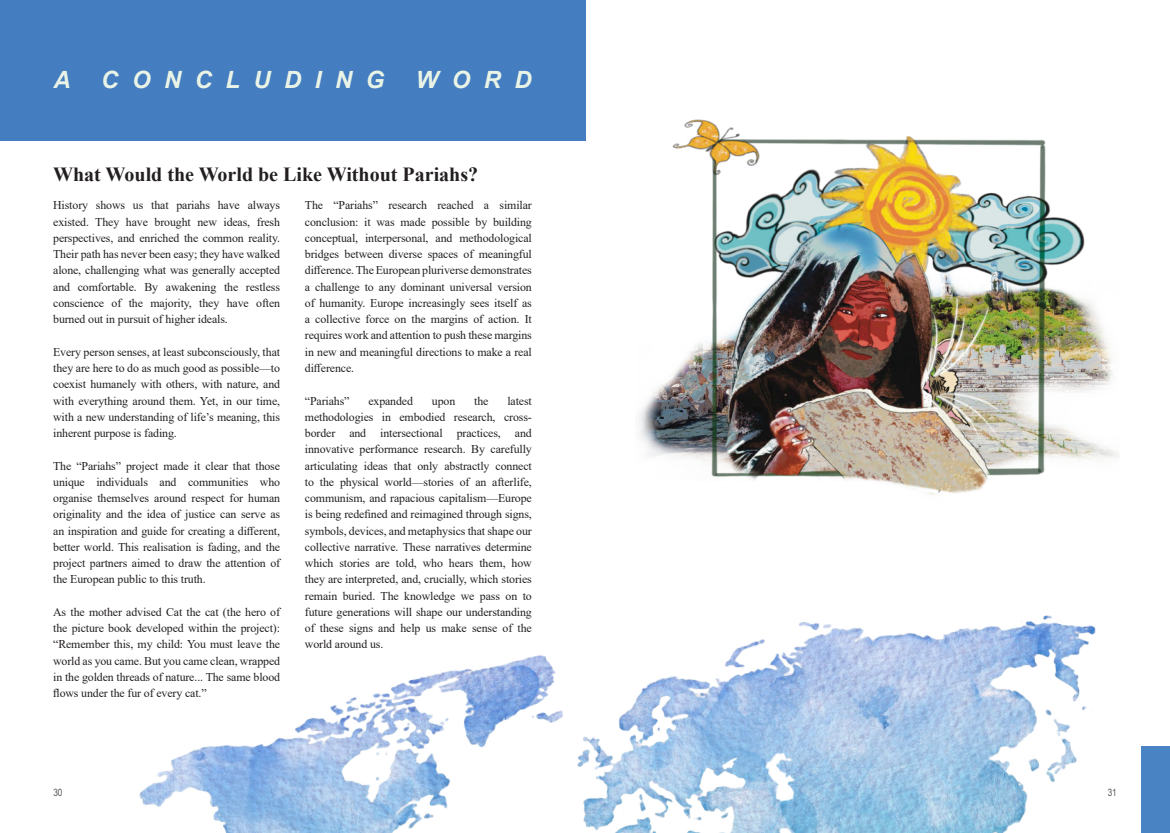
<style>
.page{position:relative;width:1170px;height:833px;background:#fff}
.page>*{position:absolute;margin:0;border:0;box-sizing:border-box;transform-origin:0 0}
.t1{font:italic 700 23.75px "Arial";letter-spacing:.57em;color:#eaf4e6}
.t2{font:700 20px "Times New Roman";color:#231f20}
.t3{font:11.88px/16.2px "Times New Roman";letter-spacing:-.01em;color:#231f20;text-align:justify}
.t4{font:10px "Arial Narrow";color:#57585a}
</style>
<div class="page">
<img style="left:639px;top:119px;width:480px;height:376px">
<img style="left:139px;top:615px;width:957px;height:218px">
<div style="left:1141px;top:746px;width:28px;height:87px;background:#4983c4"></div>
<div style="left:0;top:0;width:585px;height:140px;background:#447dc0"></div>
<h1 class="t1" style="left:53px;top:66px;width:19px">A</h1>
<h1 class="t1" style="left:101px;top:66px;width:284px">CONCLUDING</h1>
<h1 class="t1" style="left:416px;top:66px;width:117px">WORD</h1>
<h2 class="t2" style="left:53px;top:167px;width:426px">What Would the World be Like Without Pariahs?</h2>
<p class="t3" style="left:305px;top:198px;width:228px">The “Pariahs” research reached a similar conclusion: it was made possible by building conceptual, interpersonal, and methodological bridges between diverse spaces of meaningful difference. The European pluriverse demonstrates a challenge to any dominant universal version of humanity. Europe increasingly sees itself as a collective force on the margins of action. It requires work and attention to push these margins in new and meaningful directions to make a real difference.</p>
<p class="t3" style="left:305px;top:393px;width:46px">“Pariahs”</p>
<p class="t3" style="left:368px;top:393px;width:46px">expanded</p>
<p class="t3" style="left:432px;top:393px;width:25px">upon</p>
<p class="t3" style="left:474px;top:393px;width:16px">the</p>
<p class="t3" style="left:53px;top:198px;width:228px">History shows us that pariahs have always existed. They have brought new ideas, fresh perspectives, and enriched the common reality.<br>Their path has never been easy; they have walked alone, challenging what was generally accepted and comfortable. By awakening the restless conscience of the majority, they have often burned out in pursuit of higher ideals.</p>
<p class="t3" style="left:53px;top:345px;width:228px">Every person senses, at least subconsciously, that they are here to do as much good as possible—to coexist humanely with others, with nature, and with everything around them. Yet, in our time, with a new understanding of life’s meaning, this inherent purpose is fading.</p>
<p class="t3" style="left:53px;top:458px;width:228px">The “Pariahs” project made it clear that those unique individuals and communities who organise themselves around respect for human originality and the idea of justice can serve as an inspiration and guide for creating a different, better world. This realisation is fading, and the project partners aimed to draw the attention of the European public to this truth.</p>
<p class="t3" style="left:53px;top:605px;width:228px">As the mother advised Cat the cat (the hero of the picture book developed within the project): “Remember this, my child: You must leave the world as you came. But you came clean, wrapped in the golden threads of nature... The same blood flows under the fur of every cat.”</p>
<p class="t3" style="left:305px;top:393px;width:228px;text-indent:202px">latest methodologies in embodied research, cross&shy;border and intersectional practices, and innovative performance research. By carefully articulating ideas that only abstractly connect to the physical world—stories of an afterlife, communism, and rapacious capitalism—Europe is being redefined and reimagined through signs, symbols, devices, and metaphysics that shape our collective narrative. These narratives determine which stories are told, who hears them, how they are interpreted, and, crucially, which stories remain buried. The knowledge we pass on to future generations will shape our understanding of these signs and help us make sense of the world around us.</p>
<p class="t4" style="left:53px;top:788px;width:11px">30</p>
<p class="t4" style="left:1107px;top:788px;width:11px">31</p>
</div>
